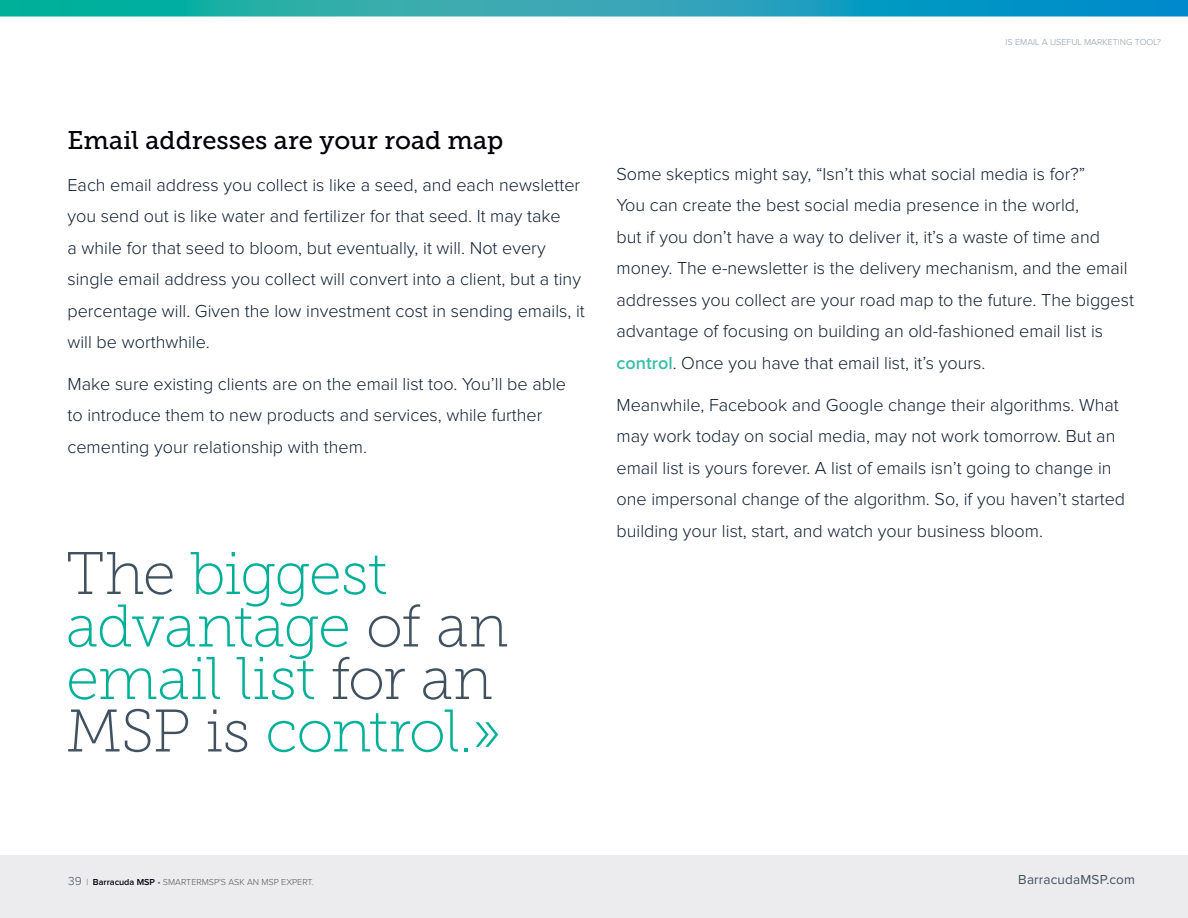
<style>
.page{position:relative;width:1188px;height:918px;background:#fff}
.page>*{position:absolute;margin:0;border:0;box-sizing:border-box;transform-origin:0 0}
.t1{font:60px/52.5px "Museo Slab 100";letter-spacing:-.02em;color:#00b098}
.t2{font:25.5px "Museo Slab 500";color:#00000a}
.t3{font:300 18px/31.5px "Proxima Nova";color:#111f32}
.t4{font:13.5px "Proxima Nova";letter-spacing:.015em;color:#425160}
.t5{font:300 9px "Proxima Nova";color:#58595b}
.t6{font:300 9px "Proxima Nova";color:#919daa}
.s1{color:#425160}
.s2{font-weight:600;color:#3bbda9}
.s3{font-size:12px;color:#425160}
.s4{font-weight:600;color:#00000a}
</style>
<div class="page">
<div style="left:0;top:855px;width:1188px;height:63px;background:#ecebee"></div>
<svg style="left:0;top:0;width:1188px;height:16px;background:#1aa3b4"></svg>
<p class="t6" style="left:1006px;top:37px;width:141px">Is email a useful marketi ng tool</p>
<p class="t6" style="left:1157px;top:37px;width:6px">?</p>
<h2 class="t2" style="left:68px;top:125px;width:437px">Email addresses are your road map</h2>
<p class="t3" style="left:68px;top:169px;width:519px">Each email address you collect is like a seed, and each newsletter you send out is like water and fertilizer for that seed. It may take<br>a while for that seed to bloom, but eventually, it will. N ot every single email address you collect will convert into a client, but a tiny percentage will. Given the low investment cost in sending emails, it will be worthwhile.</p>
<p class="t3" style="left:68px;top:369px;width:500px">Make sure existing clients are on the email list too. You’ll be able to introduce them to new products and services, while further cementing your relationship with them.</p>
<h1 class="t1" style="left:66px;top:548px;width:444px"><span class="s1">The</span> biggest advantage <span class="s1">of an </span>email list <span class="s1">for an<br>MSP is</span> control.»</h1>
<p class="t3" style="left:616px;top:159px;width:519px">Some skeptics might say, “Isn’t this what social media is for?”<br>You can create the best social media presence in the world,<br>but if you don’t have a way to deliver it, it’s a waste of time and money. The e-newsletter is the delivery mechanism, and the email addresses you collect are your road map to the future. The biggest advantage of focusing on building an old-fashioned email list is <span class="s2">control</span>. Once you have that email list, it’s yours.</p>
<p class="t3" style="left:616px;top:390px;width:510px">Meanwhile, Facebook and Google change their algorithms. What may work today on social media, may not work tomorrow. But an email list is yours forever. A list of emails isn’t going to change in one impersonal change of the algorithm. So, if you haven’t started building your list, start, and watch your business bloom.</p>
<p class="t5" style="left:68px;top:877px;width:247px"><span class="s3">39</span> | <span class="s4">Barracuda MSP</span> • SmarterMSP's As k an MSP Expert.</p>
<p class="t4" style="left:1018px;top:869px;width:118px">BarracudaMSP.com</p>
</div>
